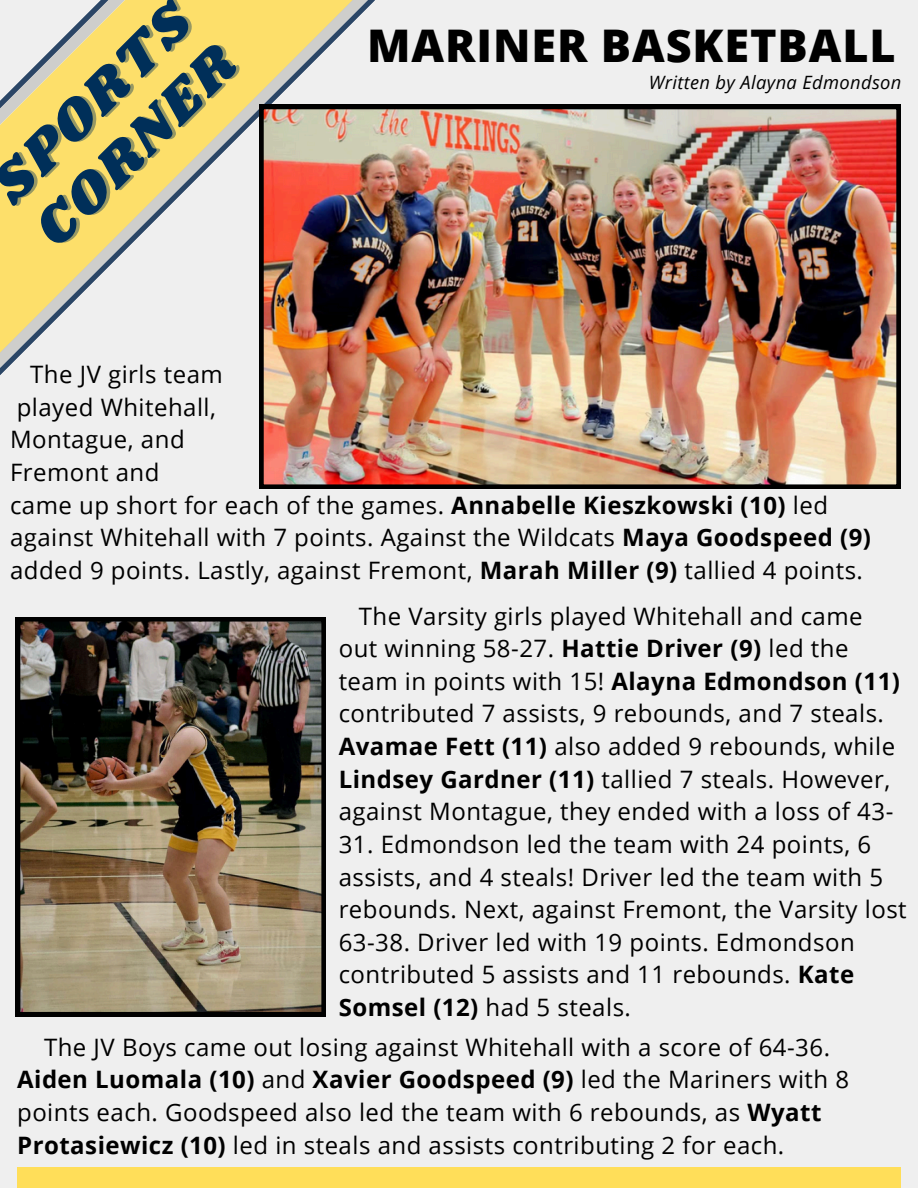
<style>
.page{position:relative;width:918px;height:1188px;background:#efefef}
.page>*{position:absolute;margin:0;border:0;box-sizing:border-box;transform-origin:0 0}
.t1{font:56.25px "Shrikhand";color:#002f59}
.t2{font:800 45px "Open Sans";letter-spacing:.02em;color:#000}
.t3{font:24px/32.7px "Open Sans";letter-spacing:.02em;color:#000}
.t4{font:italic 18.3px "Open Sans";letter-spacing:.02em;color:#000}
.s1{font-weight:700}
</style>
<div class="page">
<svg style="left:0;top:0;width:431px;height:368px"></svg>
<div style="left:17px;top:1168px;width:883px;height:20px;background:#ffde59"></div>
<img style="left:259px;top:105px;width:641px;height:383px">
<img style="left:16px;top:617px;width:310px;height:399px">
<p class="t1" style="left:-27px;top:166px;width:258px;rotate:-45deg">SPORTS</p>
<h1 class="t1" style="left:16px;top:210px;width:260px;rotate:-45deg">CORNER</h1>
<p class="t2" style="left:367px;top:14px;width:530px">MARINER BASKETBALL</p>
<p class="t4" style="left:649px;top:70px;width:254px">Written by Alayna Edmondson</p>
<p class="t3" style="left:10px;top:358px;width:862px;text-indent:20px">The JV girls team<br>played Whitehall,<br>Montague, and<br>Fremont and<br>came up short for each of the games. <span class="s1">Annabelle Kieszkowski (10)</span> led against Whitehall with 7 points. Against the Wildcats <span class="s1">Maya Goodspeed (9) </span>added 9 points. Lastly, against Fremont, <span class="s1">Marah Miller (9)</span> tallied 4 points.</p>
<p class="t3" style="left:339px;top:599px;width:563px;text-indent:20px">The Varsity girls played Whitehall and came out winning 58-27. <span class="s1">Hattie Driver (9)</span> led the team in points with 15! <span class="s1">Alayna Edmondson (11) </span>contributed 7 assists, 9 rebounds, and 7 steals.<br><span class="s1">Avamae Fett (11)</span> also added 9 rebounds, while <span class="s1">Lindsey Gardner (11)</span> tallied 7 steals. However, against Montague, they ended with a loss of 43-</p>
<p class="t3" style="left:339px;top:827px;width:570px">31. Edmondson led the team with 24 points, 6 assists, and 4 steals! Driver led the team with 5 rebounds. Next, against Fremont, the Varsity lost 63-38. Driver led with 19 points. Edmondson contributed 5 assists and 11 rebounds. <span class="s1">Kate Somsel (12)</span> had 5 steals.</p>
<h2 class="t3" style="left:17px;top:1030px;width:833px;text-indent:27px">The JV Boys came out losing against Whitehall with a score of 64-36.<br><span class="s1">Aiden Luomala (10)</span> and <span class="s1">Xavier Goodspeed (9)</span> led the Mariners with 8 points each. Goodspeed also led the team with 6 rebounds, as <span class="s1">Wyatt Protasiewicz (10)</span> led in steals and assists contributing 2 for each.</h2>
</div>
